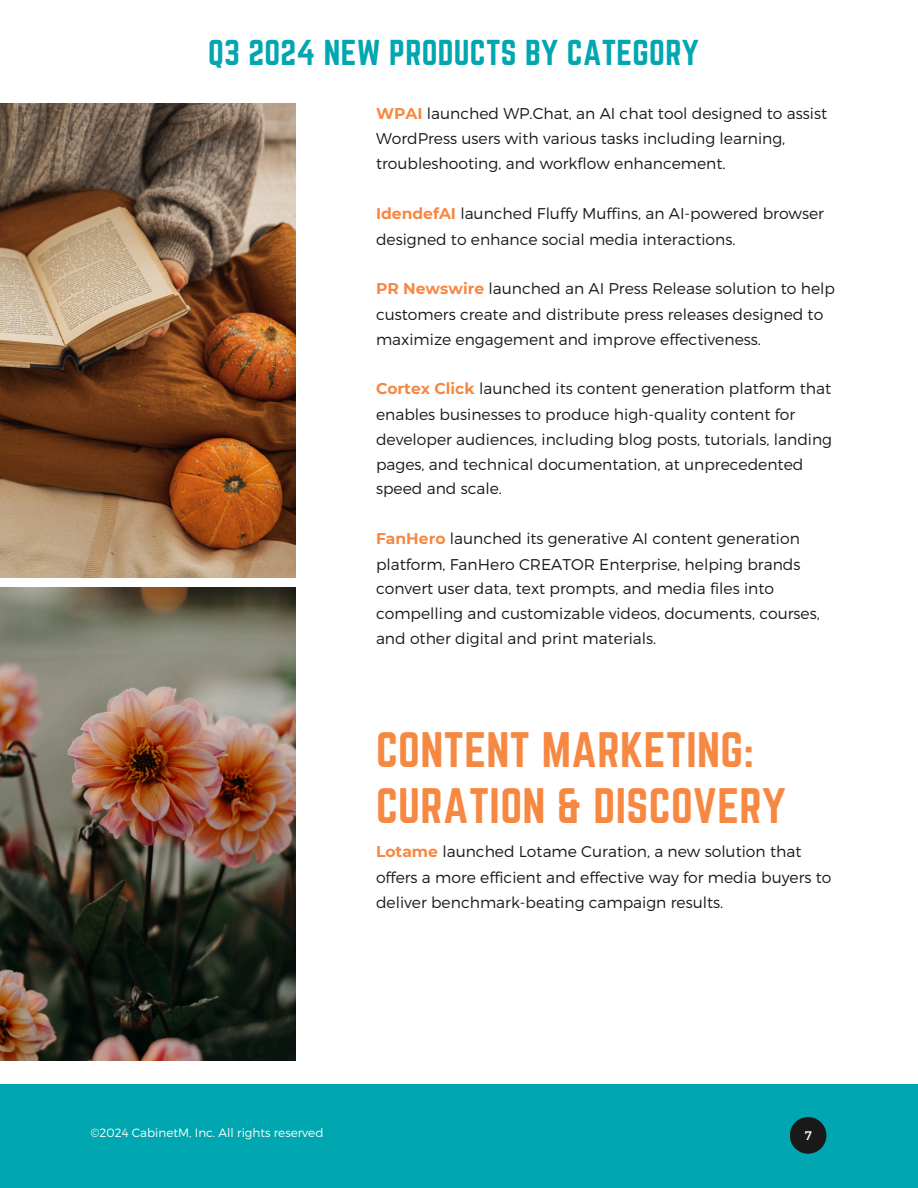
<style>
.page{position:relative;width:918px;height:1188px;background:#fff}
.page>*{position:absolute;margin:0;border:0;box-sizing:border-box;transform-origin:0 0}
.t1{font:43.65px/56.1px "Norwester";letter-spacing:.01em;color:#f68842}
.t2{font:31.5px "Norwester";letter-spacing:.01em;color:#00a7b0}
.t3{font:300 15.6px/25px "Montserrat";color:#191919}
.t4{font:12.45px "Montserrat";color:#fff}
.t5{font:300 12px "Montserrat";color:#fff}
.s1{font-weight:700;color:#f68842}
</style>
<div class="page">
<img style="left:0;top:104px;width:296px;height:474px">
<img style="left:0;top:588px;width:296px;height:472px">
<div style="left:0;top:1085px;width:918px;height:103px;background:#00a7b0"></div>
<svg style="left:790px;top:1117px;width:36px;height:37px"></svg>
<h3 class="t2" style="left:208px;top:33px;width:492px">Q3 2024 NEW PRODUCTS BY CATEGORY</h3>
<h3 class="t3" style="left:376px;top:100px;width:453px"><span class="s1">WPAI</span> launched WP.Chat, an AI chat tool designed to assist<br>WordPress users with various tasks including learning, troubleshooting, and workflow enhancement.</h3>
<h3 class="t3" style="left:376px;top:200px;width:450px;line-height:25.8px"><span class="s1">IdendefAI</span> launched Fluffy Muffins, an AI-powered browser designed to enhance social media interactions.</h3>
<h3 class="t3" style="left:376px;top:275px;width:461px"><span class="s1">PR Newswire</span> launched an AI Press Release solution to help customers create and distribute press releases designed to maximize engagement and improve effectiveness.</h3>
<h1 class="t3" style="left:376px;top:375px;width:458px"><span class="s1">Cortex Click</span> launched its content generation platform that enables businesses to produce high-quality content for developer audiences, including blog posts, tutorials, landing pages, and technical documentation, at unprecedented speed and scale.</h1>
<h3 class="t3" style="left:376px;top:525px;width:445px"><span class="s1">FanHero</span> launched its generative AI content generation platform, FanHero CREATOR Enterprise, helping brands convert user data, text prompts, and media files into compelling and customizable videos, documents, courses, and other digital and print materials.</h3>
<p class="t1" style="left:376px;top:721px;width:412px">CONTENT MARKETING:<br>CURATION &amp; DISCOVERY</p>
<p class="t3" style="left:376px;top:838px;width:457px"><span class="s1">Lotame</span> launched Lotame Curation, a new solution that offers a more efficient and effective way for media buyers to deliver benchmark-beating campaign results.</p>
<h2 class="t5" style="left:90px;top:1125px;width:235px">©2024 CabinetM, Inc. All rights reserved</h2>
<h3 class="t4" style="left:805px;top:1127px;width:9px">7</h3>
</div>
